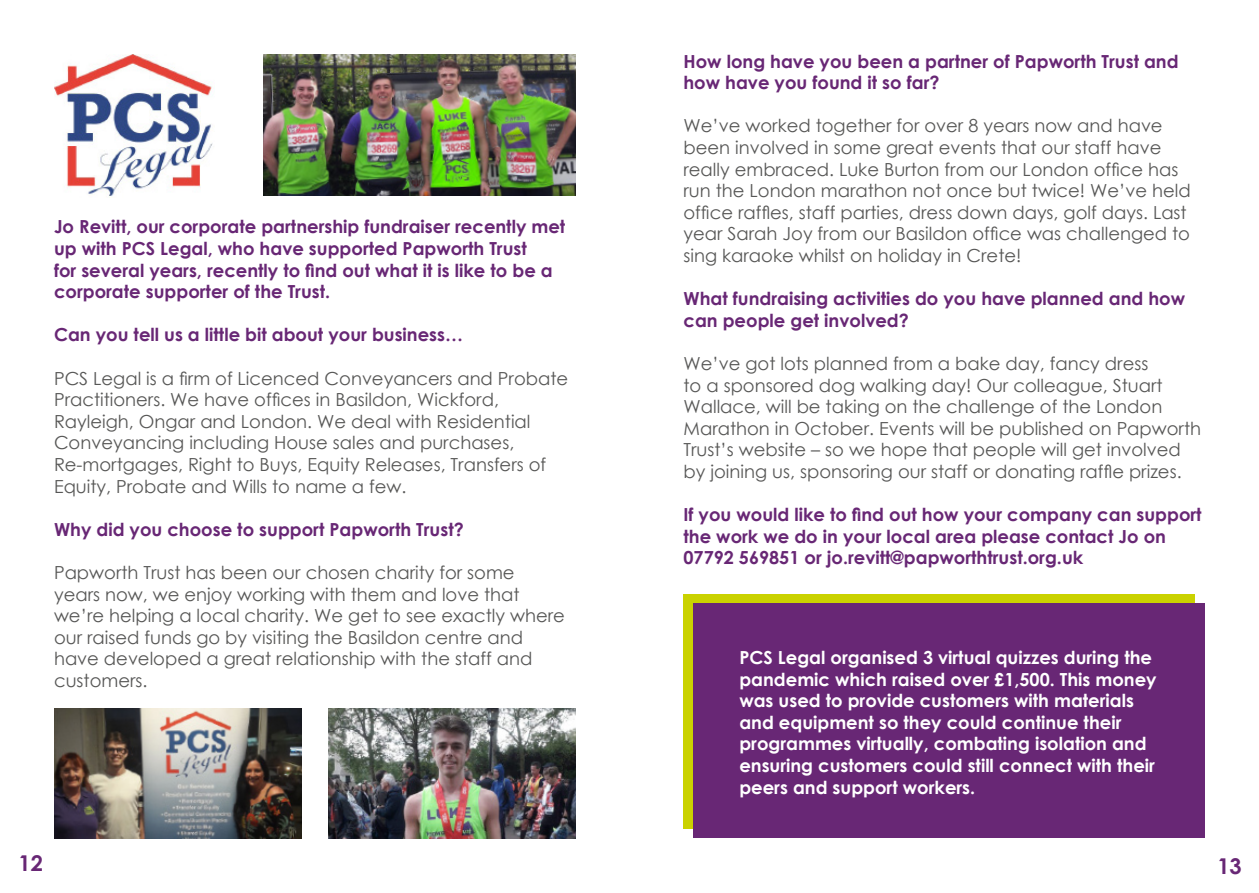
<style>
.page{position:relative;width:1259px;height:893px;background:#fff}
.page>*{position:absolute;margin:0;border:0;box-sizing:border-box;transform-origin:0 0}
.t1{font:700 21.75px "Century Gothic";color:#682775}
.t2{font:18px/21.6px "Century Gothic";color:#575756}
.t3{font:700 18px/21.6px "Century Gothic";color:#682775}
.t4{font:700 18px/21.6px "Century Gothic";color:#fff}
</style>
<div class="page">
<img style="left:54px;top:54px;width:159px;height:144px">
<img style="left:264px;top:54px;width:311px;height:142px">
<img style="left:328px;top:708px;width:247px;height:131px">
<img style="left:54px;top:708px;width:247px;height:131px">
<div style="left:683px;top:594px;width:511px;height:234px;background:#cad200"></div>
<div style="left:693px;top:603px;width:511px;height:235px;background:#682775"></div>
<p class="t3" style="left:54px;top:215px;width:513px">Jo Revitt, our corporate partnership fundraiser recently met up with PCS Legal, who have supported Papworth Trust<br>for several years, recently to find out what it is like to be a corporate supporter of the Trust.</p>
<p class="t3" style="left:54px;top:323px;width:410px">Can you tell us a little bit about your business…</p>
<p class="t2" style="left:54px;top:367px;width:516px">PCS Legal is a firm of Licenced Conveyancers and Probate Practitioners. We have offices in Basildon, Wickford, Rayleigh, Ongar and London. We deal with Residential Conveyancing including House sales and purchases, Re-mortgages, Right to Buys, Equity Releases, Transfers of Equity, Probate and Wills to name a few.</p>
<p class="t3" style="left:54px;top:518px;width:411px">Why did you choose to support Papworth Trust?</p>
<p class="t2" style="left:54px;top:561px;width:512px">Papworth Trust has been our chosen charity for some years now, we enjoy working with them and love that we’re helping a local charity. We get to see exactly where our raised funds go by visiting the Basildon centre and have developed a great relationship with the staff and customers.</p>
<p class="t1" style="left:19px;top:847px;width:26px">12</p>
<p class="t3" style="left:683px;top:49px;width:496px">How long have you been a partner of Papworth Trust and how have you found it so far?</p>
<p class="t2" style="left:683px;top:115px;width:509px">We’ve worked together for over 8 years now and have been involved in some great events that our staff have really embraced. Luke Burton from our London office has run the London marathon not once but twice! We’ve held office raffles, staff parties, dress down days, golf days. Last year Sarah Joy from our Basildon office was challenged to sing karaoke whilst on holiday in Crete!</p>
<p class="t3" style="left:683px;top:287px;width:503px">What fundraising activities do you have planned and how can people get involved?</p>
<p class="t2" style="left:683px;top:352px;width:519px">We’ve got lots planned from a bake day, fancy dress<br>to a sponsored dog walking day! Our colleague, Stuart Wallace, will be taking on the challenge of the London Marathon in October. Events will be published on Papworth Trust’s website – so we hope that people will get involved by joining us, sponsoring our staff or donating raffle prizes.</p>
<p class="t3" style="left:683px;top:503px;width:520px">If you would like to find out how your company can support the work we do in your local area please contact Jo on<br>07792 569851 or jo.revitt@papworthtrust.org.uk</p>
<p class="t4" style="left:739px;top:646px;width:419px">PCS Legal organised 3 virtual quizzes during the pandemic which raised over £1,500. This money was used to provide customers with materials and equipment so they could continue their programmes virtually, combating isolation and ensuring customers could still connect with their peers and support workers.</p>
<p class="t1" style="left:1217px;top:850px;width:26px">13</p>
</div>
